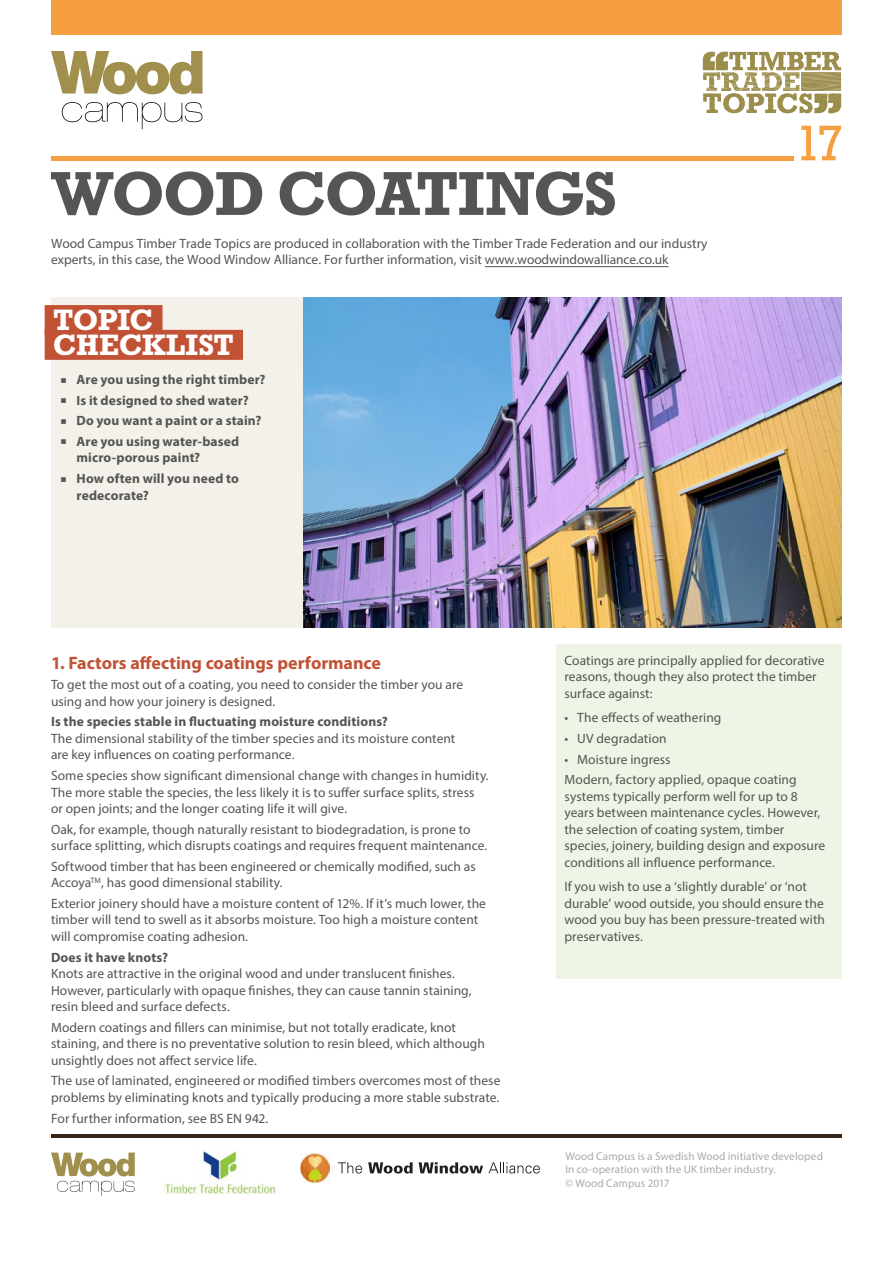
<style>
.page{position:relative;width:893px;height:1263px;background:#fff}
.page>*{position:absolute;margin:0;border:0;box-sizing:border-box;transform-origin:0 0}
.t1{font:700 63px "Rockwell";letter-spacing:-.035em;color:#535652}
.t2{font:51px "Rockwell";color:#f69f40}
.t3{font:700 30px/24.8px "Rockwell";letter-spacing:-.01em;color:#fff}
.t4{font:700 18px "Myriad Pro";color:#c15235}
.t5{font:13.5px/16.5px "Myriad Pro";color:#535652}
.t6{font:700 13.5px/20.7px "Myriad Pro";letter-spacing:.01em;color:#535652}
.t7{font:11.25px/13.5px "Myriad Pro";letter-spacing:.01em;color:#a9aba8}
</style>
<div class="page">
<div style="left:51px;top:297px;width:788px;height:330px;background:#f4f1ea"></div>
<div style="left:45px;top:305px;width:117px;height:30px;background:#c15235"></div>
<div style="left:45px;top:330px;width:198px;height:30px;background:#c15235"></div>
<img style="left:303px;top:297px;width:539px;height:330px">
<div style="left:556px;top:644px;width:286px;height:334px;background:#eff5e6"></div>
<hr style="left:51px;top:156px;width:743px;height:4px;background:#f69f40">
<svg style="left:51px;top:51px;width:151px;height:43px"></svg>
<svg style="left:62px;top:102px;width:140px;height:27px"></svg>
<hr style="left:485px;top:266px;width:184px;height:1px;background:#535652">
<div style="left:51px;top:0;width:791px;height:34px;background:#f69f40"></div>
<hr style="left:51px;top:1135px;width:791px;height:3px;background:#372414">
<svg style="left:703px;top:52px;width:138px;height:61px"></svg>
<svg style="left:51px;top:1152px;width:84px;height:44px"></svg>
<img style="left:165px;top:1151px;width:111px;height:43px">
<svg style="left:338px;top:1162px;width:24px;height:11px"></svg>
<svg style="left:368px;top:1162px;width:45px;height:11px"></svg>
<svg style="left:419px;top:1162px;width:64px;height:11px"></svg>
<svg style="left:489px;top:1162px;width:51px;height:11px"></svg>
<img style="left:300px;top:1153px;width:29px;height:29px">
<h1 class="t1" style="left:51px;top:156px;width:568px">WOOD COATINGS</h1>
<p class="t5" style="left:51px;top:235px;width:658px">Wood Campus Timber Trade Topics are produced in collaboration with the Timber Trade Federation and our industry experts, in this case, the Wood Window Alliance. For further information, visit www.woodwindowalliance.co.uk</p>
<h3 class="t3" style="left:53px;top:307px;width:182px">TOPIC<br>CHECKLIST</h3>
<p class="t6" style="left:77px;top:369px;width:191px">Are you using the right timber?<br>Is it designed to shed water?<br>Do you want a paint or a stain?<br>Are you using water-based</p>
<p class="t6" style="left:77px;top:447px;width:164px">micro-porous paint?<br>How often will you need to</p>
<p class="t6" style="left:77px;top:484px;width:74px">redecorate?</p>
<h2 class="t2" style="left:794px;top:114px;width:52px">17</h2>
<h3 class="t4" style="left:51px;top:651px;width:332px">1. Factors affecting coatings performance</h3>
<p class="t5" style="left:51px;top:676px;width:414px">To get the most out of a coating, you need to consider the timber you are using and how your joinery is designed.</p>
<p class="t6" style="left:51px;top:711px;width:338px">Is the species stable in fluctuating moisture conditions?</p>
<p class="t5" style="left:51px;top:730px;width:406px">The dimensional stability of the timber species and its moisture content are key influences on coating performance.</p>
<p class="t5" style="left:51px;top:767px;width:439px">Some species show significant dimensional change with changes in humidity.<br>The more stable the species, the less likely it is to suffer surface splits, stress or open joints; and the longer coating life it will give.</p>
<p class="t5" style="left:51px;top:821px;width:438px">Oak, for example, though naturally resistant to biodegradation, is prone to surface splitting, which disrupts coatings and requires frequent maintenance.</p>
<p class="t5" style="left:51px;top:858px;width:426px">Softwood timber that has been engineered or chemically modified, such as<br>Accoya<sup>TM</sup>, has good dimensional stability.</p>
<p class="t5" style="left:51px;top:895px;width:436px">Exterior joinery should have a moisture content of 12%. If it’s much lower, the timber will tend to swell as it absorbs moisture. Too high a moisture content will compromise coating adhesion.</p>
<p class="t6" style="left:51px;top:946px;width:119px">Does it have knots?</p>
<p class="t5" style="left:51px;top:965px;width:422px">Knots are attractive in the original wood and under translucent finishes.<br>However, particularly with opaque finishes, they can cause tannin staining, resin bleed and surface defects.</p>
<p class="t5" style="left:51px;top:1019px;width:435px">Modern coatings and fillers can minimise, but not totally eradicate, knot staining, and there is no preventative solution to resin bleed, which although unsightly does not affect service life.</p>
<p class="t5" style="left:51px;top:1072px;width:451px">The use of laminated, engineered or modified timbers overcomes most of these problems by eliminating knots and typically producing a more stable substrate.</p>
<p class="t5" style="left:51px;top:1109px;width:219px">For further information, see BS EN 942.</p>
<p class="t5" style="left:564px;top:652px;width:262px">Coatings are principally applied for decorative reasons, though they also protect the timber surface against:</p>
<p class="t5" style="left:564px;top:709px;width:159px">• The effects of weathering</p>
<p class="t5" style="left:564px;top:730px;width:104px">• UV degradation</p>
<p class="t5" style="left:564px;top:748px;width:234px;line-height:20.7px">• Moisture ingress<br>Modern, factory applied, opaque coating</p>
<p class="t5" style="left:564px;top:788px;width:262px">systems typically perform well for up to 8 years between maintenance cycles. However, the selection of coating system, timber species, joinery, building design and exposure conditions all influence performance.</p>
<p class="t5" style="left:564px;top:878px;width:262px">If you wish to use a ‘slightly durable’ or ‘not durable’ wood outside, you should ensure the wood you buy has been pressure-treated with preservatives.</p>
<p class="t7" style="left:565px;top:1149px;width:259px">Wood Campus is a Swedish Wood initiative developed<br>In co-operation with the UK timber industry.<br>© Wood Campus 2017</p>
</div>
